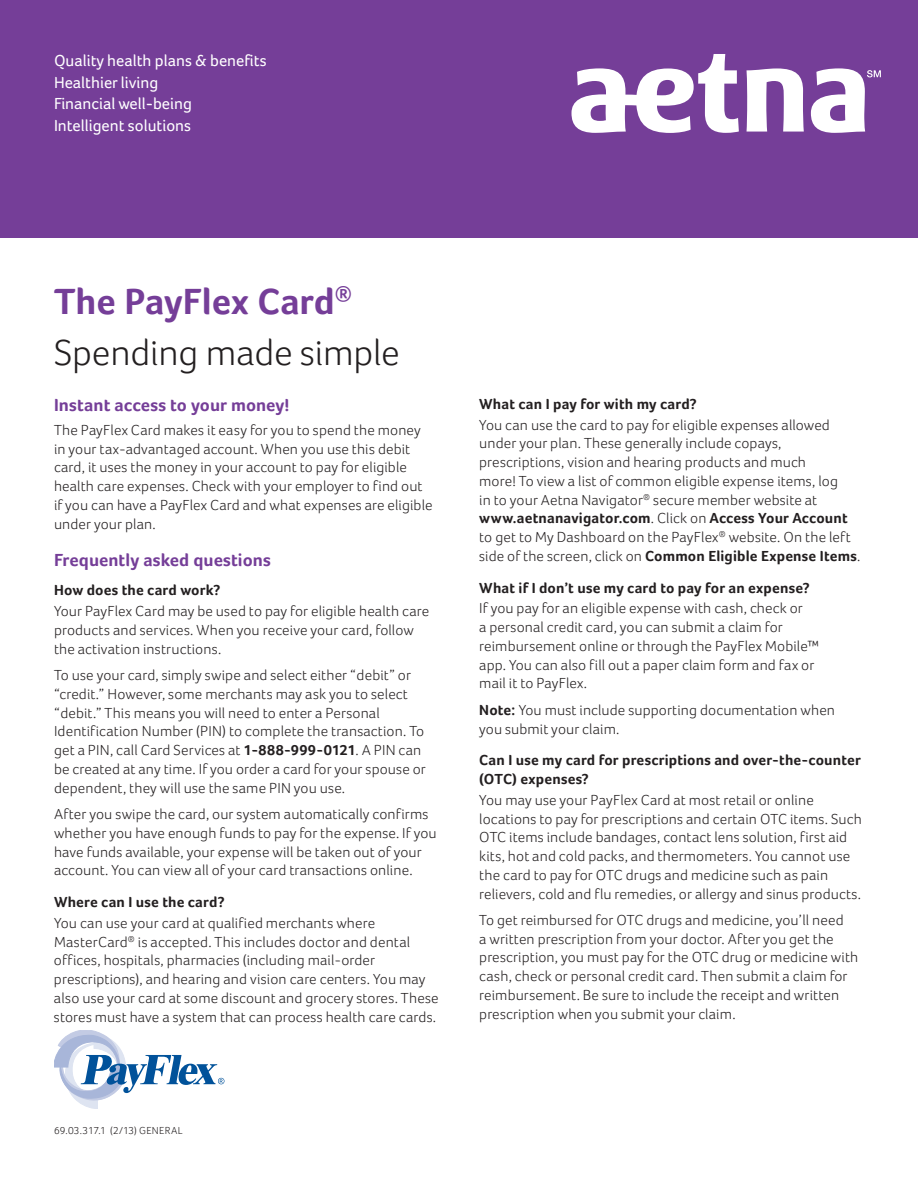
<style>
.page{position:relative;width:918px;height:1188px;background:#fff}
.page>*{position:absolute;margin:0;border:0;box-sizing:border-box;transform-origin:0 0}
.t1{font:300 37.5px/51.3px "Foco";letter-spacing:-.005em;color:#231f20}
.t2{font:700 18px "Foco";color:#753e98}
.t3{font:16.5px/21.8px "Foco";color:#fff}
.t4{font:300 15px/18.8px "Foco";letter-spacing:.01em;color:#231f20}
.t5{font:700 15px/18.8px "Foco";letter-spacing:.01em;color:#231f20}
.t6{font:300 10.5px "Foco";letter-spacing:.035em;color:#231f20}
.s1{font-weight:700;color:#753e98}
.s2{font-weight:700}
</style>
<div class="page">
<div style="left:0;top:0;width:918px;height:238px;background:#753e98"></div>
<svg style="left:572px;top:54px;width:309px;height:79px"></svg>
<svg style="left:54px;top:1030px;width:170px;height:79px"></svg>
<p class="t3" style="left:54px;top:49px;width:214px">Quality health plans &amp; benefits<br>Healthier living<br>Financial well-being<br>Intelligent solutions</p>
<h1 class="t1" style="left:54px;top:275px;width:347px"><span class="s1">The PayFlex Card</span><sup>®<br></sup>Spending made simple</h1>
<p class="t2" style="left:54px;top:394px;width:237px">Instant access to your money!</p>
<p class="t4" style="left:54px;top:420px;width:380px">The PayFlex Card makes it easy for you to spend the money in your tax-advantaged account. When you use this debit card, it uses the money in your account to pay for eligible health care expenses. Check with your employer to find out if you can have a PayFlex Card and what expenses are eligible under your plan.</p>
<p class="t2" style="left:54px;top:549px;width:218px">Frequently asked questions</p>
<p class="t5" style="left:54px;top:581px;width:168px">How does the card work?</p>
<p class="t4" style="left:54px;top:602px;width:377px">Your PayFlex Card may be used to pay for eligible health care products and services. When you receive your card, follow the activation instructions.</p>
<p class="t4" style="left:54px;top:666px;width:373px">To use your card, simply swipe and select either “debit” or “credit.” However, some merchants may ask you to select “debit.” This means you will need to enter a Personal Identification Number (PIN) to complete the transaction. To get a PIN, call Card Services at <span class="s2">1-888-999-0121</span>. A PIN can be created at any time. If you order a card for your spouse or dependent, they will use the same PIN you use.</p>
<p class="t4" style="left:54px;top:804px;width:384px">After you swipe the card, our system automatically confirms whether you have enough funds to pay for the expense. If you have funds available, your expense will be taken out of your account. You can view all of your card transactions online.</p>
<p class="t5" style="left:54px;top:892px;width:172px">Where can I use the card?</p>
<p class="t4" style="left:54px;top:913px;width:386px">You can use your card at qualified merchants where MasterCard<sup>®</sup> is accepted. This includes doctor and dental offices, hospitals, pharmacies (including mail-order prescriptions), and hearing and vision care centers. You may also use your card at some discount and grocery stores. These stores must have a system that can process health care cards.</p>
<p class="t6" style="left:54px;top:1124px;width:130px">69.03.317.1 (2/13) GENERAL</p>
<p class="t5" style="left:479px;top:394px;width:219px">What can I pay for with my card?</p>
<p class="t4" style="left:479px;top:415px;width:383px">You can use the card to pay for eligible expenses allowed under your plan. These generally include copays, prescriptions, vision and hearing products and much<br>more! To view a list of common eligible expense items, log<br>in to your Aetna Navigator<sup>®</sup> secure member website at <span class="s2">www.aetnanavigator.com</span>. Click on <span class="s2">Access Your Account </span>to get to My Dashboard on the PayFlex<sup>®</sup> website. On the left side of the screen, click on <span class="s2">Common Eligible Expense Items</span>.</p>
<p class="t5" style="left:479px;top:578px;width:332px">What if I don’t use my card to pay for an expense?</p>
<p class="t4" style="left:479px;top:599px;width:341px">If you pay for an eligible expense with cash, check or<br>a personal credit card, you can submit a claim for reimbursement online or through the PayFlex Mobile™ app. You can also fill out a paper claim form and fax or mail it to PayFlex.</p>
<p class="t4" style="left:479px;top:700px;width:357px"><span class="s2">Note:</span> You must include supporting documentation when you submit your claim.</p>
<p class="t5" style="left:479px;top:751px;width:383px">Can I use my card for prescriptions and over-the-counter (OTC) expenses?</p>
<p class="t4" style="left:479px;top:790px;width:384px">You may use your PayFlex Card at most retail or online locations to pay for prescriptions and certain OTC items. Such OTC items include bandages, contact lens solution, first aid kits, hot and cold packs, and thermometers. You cannot use the card to pay for OTC drugs and medicine such as pain relievers, cold and flu remedies, or allergy and sinus products.</p>
<p class="t4" style="left:479px;top:910px;width:381px">To get reimbursed for OTC drugs and medicine, you’ll need<br>a written prescription from your doctor. After you get the prescription, you must pay for the OTC drug or medicine with cash, check or personal credit card. Then submit a claim for reimbursement. Be sure to include the receipt and written prescription when you submit your claim.</p>
</div>
